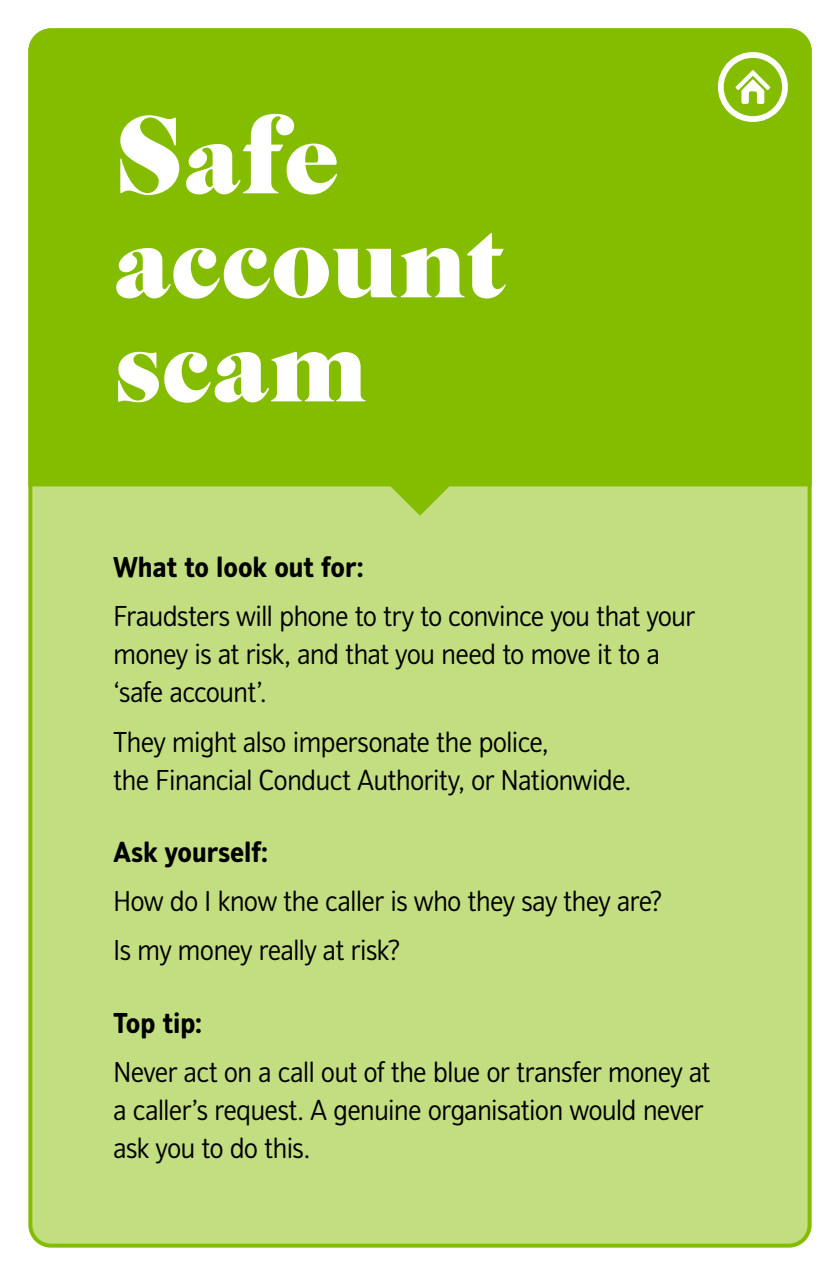
<style>
.page{position:relative;width:840px;height:1276px;background:#fff}
.page>*{position:absolute;margin:0;border:0;box-sizing:border-box;transform-origin:0 0}
.Heading_1{font:100px/104px "Cabernet JF";color:#fff}
.Intro{font:300 30px/38px "NBS";letter-spacing:-.01em;color:#000}
.Intro-2{font:700 30px "NBS";color:#000}
</style>
<div class="page">
<div style="left:30px;top:30px;width:779px;height:1215px;background:#c2de80;border-radius:21px"></div>
<div style="left:28px;top:28px;width:783px;height:458px;background:#84bd00"></div>
<svg style="left:389px;top:485px;width:61px;height:31px"></svg>
<svg style="left:714px;top:49px;width:76px;height:76px;background:#a8d04b"></svg>
<p class="Heading_1" style="left:113px;top:101px;width:394px">Safe account scam</p>
<p class="Intro-2" style="left:113px;top:550px;width:252px">What to look out for:</p>
<p class="Intro" style="left:113px;top:598px;width:582px">Fraudsters will phone to try to convince you that your money is at risk, and that you need to move it to a ‘safe account’.</p>
<p class="Intro" style="left:113px;top:723px;width:519px">They might also impersonate the police,<br>the Financial Conduct Authority, or Nationwide.</p>
<p class="Intro-2" style="left:113px;top:835px;width:156px">Ask yourself:</p>
<p class="Intro" style="left:113px;top:882px;width:550px">How do I know the caller is who they say they are?</p>
<p class="Intro" style="left:113px;top:932px;width:288px">Is my money really at risk?</p>
<p class="Intro-2" style="left:113px;top:1006px;width:90px">Top tip:</p>
<p class="Intro" style="left:113px;top:1053px;width:598px">Never act on a call out of the blue or transfer money at a caller’s request. A genuine organisation would never ask you to do this.</p>
</div>
